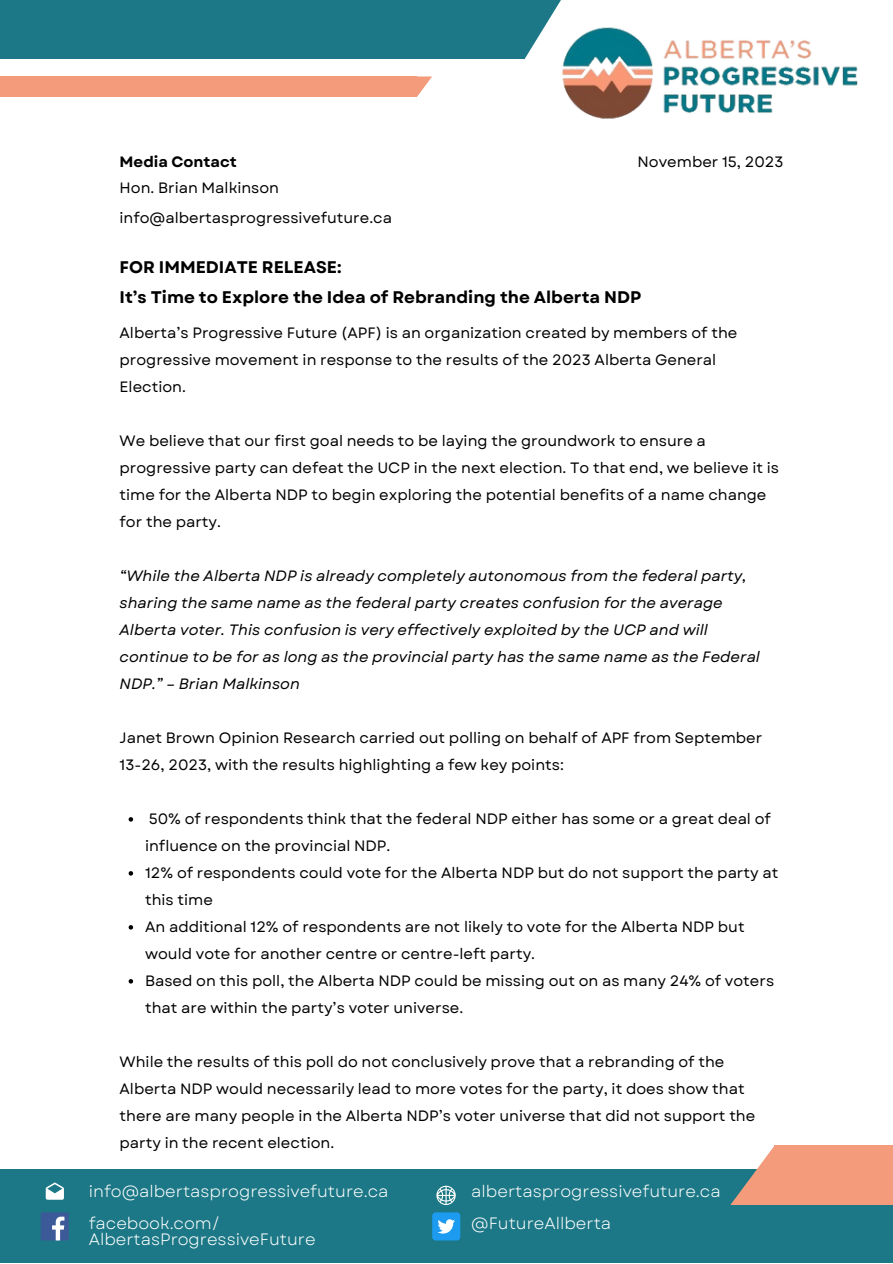
<style>
.page{position:relative;width:893px;height:1264px;background:#fff}
.page>*{position:absolute;margin:0;border:0;box-sizing:border-box;transform-origin:0 0}
.t1{font:700 16.8px "Garet";color:#000}
.t2{font:16.5px "Garet";color:#fff}
.t3{font:15px/27px "Garet";color:#000}
.t4{font:italic 15px/27px "Garet";color:#000}
.t5{font:700 15px "Garet";color:#000}
</style>
<div class="page">
<div style="left:0;top:1168px;width:892px;height:94px;background:#1c7886"></div>
<svg style="left:46px;top:1182px;width:18px;height:17px"></svg>
<svg style="left:436px;top:1185px;width:19px;height:19px"></svg>
<svg style="left:129px;top:817px;width:4px;height:4px"></svg>
<svg style="left:129px;top:871px;width:4px;height:4px"></svg>
<svg style="left:129px;top:925px;width:4px;height:4px"></svg>
<svg style="left:129px;top:979px;width:4px;height:4px"></svg>
<div style="left:0;top:0;width:524px;height:58px;background:#1c7886"></div>
<svg style="left:475px;top:0;width:86px;height:59px"></svg>
<div style="left:0;top:76px;width:416px;height:21px;background:#f39b7b"></div>
<svg style="left:416px;top:76px;width:16px;height:21px"></svg>
<div style="left:774px;top:1145px;width:118px;height:59px;background:#f39b7b"></div>
<svg style="left:730px;top:1146px;width:44px;height:58px"></svg>
<img style="left:531px;top:2px;width:327px;height:117px">
<div style="left:41px;top:1212px;width:28px;height:28px;background:#3d5a98;border-radius:2px"></div>
<svg style="left:52px;top:1216px;width:12px;height:24px"></svg>
<div style="left:432px;top:1212px;width:28px;height:28px;background:#1d9bf0;border-radius:4px"></div>
<svg style="left:437px;top:1219px;width:18px;height:14px"></svg>
<p class="t5" style="left:120px;top:151px;width:119px">Media Contact</p>
<p class="t3" style="left:120px;top:175px;width:161px">Hon. Brian Malkinson</p>
<p class="t3" style="left:120px;top:204px;width:274px">info@albertasprogressivefuture.ca</p>
<p class="t3" style="left:637px;top:148px;width:147px">November 15, 2023</p>
<p class="t1" style="left:120px;top:255px;width:223px">FOR IMMEDIATE RELEASE:</p>
<p class="t1" style="left:120px;top:285px;width:523px">It’s Time to Explore the Idea of Rebranding the Alberta NDP</p>
<p class="t3" style="left:120px;top:319px;width:619px">Alberta’s Progressive Future (APF) is an organization created by members of the progressive movement in response to the results of the 2023 Alberta General<br>Election.</p>
<p class="t3" style="left:120px;top:427px;width:661px">We believe that our first goal needs to be laying the groundwork to ensure a progressive party can defeat the UCP in the next election. To that end, we believe it is time for the Alberta NDP to begin exploring the potential benefits of a name change for the party.</p>
<p class="t4" style="left:120px;top:562px;width:642px">“While the Alberta NDP is already completely autonomous from the federal party, sharing the same name as the federal party creates confusion for the average Alberta voter. This confusion is very effectively exploited by the UCP and will continue to be for as long as the provincial party has the same name as the Federal NDP.” – Brian Malkinson</p>
<p class="t3" style="left:120px;top:724px;width:644px">Janet Brown Opinion Research carried out polling on behalf of APF from September<br>13-26, 2023, with the results highlighting a few key points:</p>
<p class="t3" style="left:145px;top:805px;width:627px">50% of respondents think that the federal NDP either has some or a great deal of influence on the provincial NDP.</p>
<p class="t3" style="left:145px;top:859px;width:634px">12% of respondents could vote for the Alberta NDP but do not support the party at this time</p>
<p class="t3" style="left:145px;top:913px;width:601px">An additional 12% of respondents are not likely to vote for the Alberta NDP but would vote for another centre or centre-left party.</p>
<p class="t3" style="left:145px;top:967px;width:630px">Based on this poll, the Alberta NDP could be missing out on as many 24% of voters that are within the party’s voter universe.</p>
<p class="t3" style="left:120px;top:1048px;width:637px">While the results of this poll do not conclusively prove that a rebranding of the Alberta NDP would necessarily lead to more votes for the party, it does show that there are many people in the Alberta NDP’s voter universe that did not support the party in the recent election.</p>
<p class="t2" style="left:89px;top:1179px;width:301px">info@albertasprogressivefuture.ca</p>
<p class="t2" style="left:471px;top:1179px;width:251px">albertasprogressivefuture.ca</p>
<p class="t2" style="left:89px;top:1211px;width:133px">facebook.com/</p>
<p class="t2" style="left:471px;top:1211px;width:141px">@FutureAllberta</p>
<p class="t2" style="left:89px;top:1227px;width:228px">AlbertasProgressiveFuture</p>
</div>
